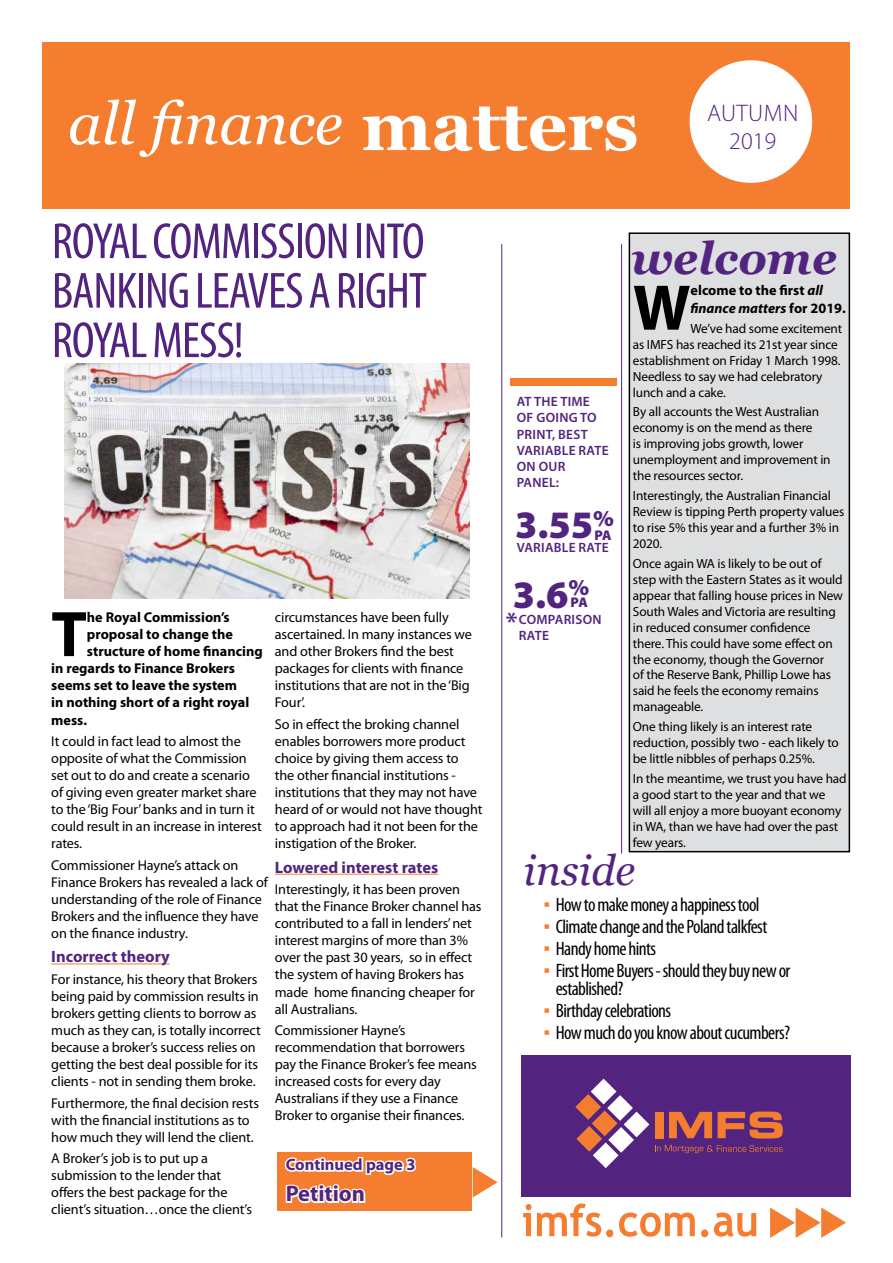
<style>
.page{position:relative;width:893px;height:1263px;background:#fff}
.page>*{position:absolute;margin:0;border:0;box-sizing:border-box;transform-origin:0 0}
.t1{font:700 64.95px "Myriad Pro";color:#000}
.t2{font:italic 59.1px "Georgia";color:#fff}
.t3{font:condensed 51.15px/49.5px "Myriad Pro";letter-spacing:-.02em;color:#52247f;text-align:justify}
.t4{font:italic 700 45px "Georgia";color:#52247f}
.t5{font:italic 42px "Georgia";color:#52247f}
.t6{font:900 39px "Myriad Pro";color:#52247f}
.t7{font:300 24px/28.8px "Myriad Pro";letter-spacing:.01em;color:#52247f;text-align:center}
.t8{font:700 22.5px "Myriad Pro";color:#52247f}
.t9{font:condensed 19.5px/18px "Myriad Pro";letter-spacing:-.03em;color:#000}
.t10{font:700 16.5px "Myriad Pro";color:#52247f}
.t11{font:14.25px/17.1px "Myriad Pro";letter-spacing:-.01em;color:#000}
.t12{font:700 14.25px/17.1px "Myriad Pro";color:#000}
.t13{font:900 13.95px "Myriad Pro";color:#52247f}
.t14{font:600 13.5px/16.2px "Myriad Pro";letter-spacing:.02em;color:#52247f}
.t15{font:13.35px/15.9px "Myriad Pro";letter-spacing:-.01em;color:#000}
.s1{font-weight:700;font-style:normal;font-size:69.15px}
.s2{font-style:italic}
.s3{font-family:"Arial";font-stretch:normal;color:#f47d30}
</style>
<div class="page">
<div style="left:43px;top:42px;width:807px;height:166px;background:#f47d30"></div>
<div style="left:521px;top:1056px;width:329px;height:141px;background:#52247f"></div>
<div style="left:655px;top:1112px;width:8px;height:26px;background:#f47d30"></div>
<svg style="left:669px;top:1112px;width:43px;height:26px"></svg>
<svg style="left:718px;top:1111px;width:65px;height:27px"></svg>
<svg style="left:575px;top:1079px;width:74px;height:89px"></svg>
<svg style="left:655px;top:1145px;width:128px;height:8px"></svg>
<div style="left:690px;top:60px;width:122px;height:123px;background:#fff;border-radius:50%"></div>
<hr style="left:501px;top:244px;width:1px;height:993px;background:#52247f">
<hr style="left:621px;top:244px;width:1px;height:609px;background:#52247f">
<svg style="left:523px;top:1204px;width:8px;height:32px"></svg>
<svg style="left:537px;top:1203px;width:76px;height:34px"></svg>
<svg style="left:619px;top:1212px;width:76px;height:24px"></svg>
<svg style="left:701px;top:1229px;width:7px;height:8px"></svg>
<svg style="left:714px;top:1212px;width:42px;height:24px"></svg>
<svg style="left:770px;top:1207px;width:76px;height:31px"></svg>
<div style="left:511px;top:378px;width:106px;height:7px;background:#f47d30"></div>
<div style="left:629px;top:232px;width:221px;height:620px;background:#dedfe0;border:2px solid #000"></div>
<hr style="left:51px;top:963px;width:119px;height:1px;background:#f47d30">
<hr style="left:275px;top:874px;width:163px;height:1px;background:#f47d30">
<img style="left:65px;top:364px;width:405px;height:235px">
<svg style="left:278px;top:1152px;width:220px;height:59px"></svg>
<h2 class="t2" style="left:68px;top:86px;width:572px">all finance <span class="s1">matters</span></h2>
<h3 class="t7" style="left:707px;top:99px;width:93px">AUTUMN<br>2019</h3>
<h3 class="t3" style="left:52px;top:216px;width:377px">ROYAL COMMISSION INTO BANKING LEAVES A RIGHT ROYAL MESS!</h3>
<p class="t11" style="left:275px;top:608px;width:198px">circumstances have been fully ascertained. In many instances we and other Brokers find the best packages for clients with finance institutions that are not in the ‘Big<br>Four’.</p>
<p class="t11" style="left:275px;top:715px;width:209px">So in effect the broking channel enables borrowers more product choice by giving them access to<br>the other financial institutions - institutions that they may not have heard of or would not have thought to approach had it not been for the instigation of the Broker.</p>
<p class="t10" style="left:275px;top:856px;width:165px">Lowered interest rates</p>
<p class="t11" style="left:275px;top:880px;width:208px">Interestingly, it has been proven that the Finance Broker channel has contributed to a fall in lenders’ net interest margins of more than 3% over the past 30 years, so in effect the system of having Brokers has made home financing cheaper for all Australians.</p>
<p class="t11" style="left:275px;top:1021px;width:204px">Commissioner Hayne’s recommendation that borrowers pay the Finance Broker’s fee means increased costs for every day<br>Australians if they use a Finance<br>Broker to organise their finances.</p>
<h1 class="t1" style="left:51px;top:592px;width:37px">T</h1>
<p class="t12" style="left:87px;top:608px;width:144px">he Royal Commission’s</p>
<p class="t12" style="left:87px;top:625px;width:148px">proposal to change the</p>
<p class="t12" style="left:87px;top:642px;width:177px">structure of home financing</p>
<p class="t12" style="left:51px;top:659px;width:185px">in regards to Finance Brokers</p>
<p class="t12" style="left:51px;top:676px;width:187px">seems set to leave the system</p>
<p class="t12" style="left:51px;top:694px;width:199px">in nothing short of a right royal</p>
<p class="t12" style="left:51px;top:711px;width:37px">mess.</p>
<p class="t11" style="left:51px;top:732px;width:212px">It could in fact lead to almost the opposite of what the Commission set out to do and create a scenario of giving even greater market share to the ‘Big Four’ banks and in turn it could result in an increase in interest rates.</p>
<p class="t11" style="left:51px;top:856px;width:218px">Commissioner Hayne’s attack on Finance Brokers has revealed a lack of understanding of the role of Finance Brokers and the influence they have on the finance industry.</p>
<p class="t10" style="left:51px;top:946px;width:120px">Incorrect theory</p>
<p class="t11" style="left:51px;top:970px;width:211px">For instance, his theory that Brokers being paid by commission results in brokers getting clients to borrow as much as they can, is totally incorrect because a broker’s success relies on getting the best deal possible for its clients - not in sending them broke.</p>
<p class="t11" style="left:51px;top:1094px;width:209px">Furthermore, the final decision rests with the financial institutions as to how much they will lend the client.</p>
<p class="t11" style="left:51px;top:1149px;width:202px">A Broker’s job is to put up a submission to the lender that offers the best package for the client’s situation…once the client’s</p>
<p class="t10" style="left:286px;top:1154px;width:131px">Continued page 3</p>
<h3 class="t8" style="left:286px;top:1179px;width:81px">Petition</h3>
<p class="t14" style="left:517px;top:393px;width:93px">AT THE TIME<br>OF GOING TO<br>PRINT, BEST<br>VARIABLE RATE<br>ON OUR<br>PANEL:</p>
<h3 class="t6" style="left:515px;top:503px;width:100px">3.55<sup>%</sup></h3>
<p class="t14" style="left:517px;top:539px;width:93px">VARIABLE RATE</p>
<p class="t13" style="left:594px;top:527px;width:19px">PA</p>
<h3 class="t6" style="left:513px;top:573px;width:78px">3.6<sup>%</sup></h3>
<p class="t13" style="left:571px;top:595px;width:19px">PA</p>
<p class="t14" style="left:519px;top:611px;width:84px">COMPARISON<br>RATE</p>
<h3 class="t4" style="left:631px;top:230px;width:207px">welcome</h3>
<h1 class="t1" style="left:633px;top:265px;width:59px">W</h1>
<p class="t12" style="left:691px;top:282px;width:157px">elcome to the first <span class="s2">all finance matters</span> for 2019.</p>
<p class="t15" style="left:633px;top:320px;width:211px;text-indent:58px">We’ve had some excitement as IMFS has reached its 21st year since establishment on Friday 1 March 1998.<br>Needless to say we had celebratory lunch and a cake.</p>
<p class="t15" style="left:633px;top:404px;width:199px">By all accounts the West Australian economy is on the mend as there<br>is improving jobs growth, lower unemployment and improvement in the resources sector.</p>
<p class="t15" style="left:633px;top:487px;width:213px">Interestingly, the Australian Financial<br>Review is tipping Perth property values to rise 5% this year and a further 3% in<br>2020.</p>
<p class="t15" style="left:633px;top:555px;width:212px">Once again WA is likely to be out of step with the Eastern States as it would appear that falling house prices in New South Wales and Victoria are resulting in reduced consumer confidence there. This could have some effect on the economy, though the Governor<br>of the Reserve Bank, Phillip Lowe has said he feels the economy remains manageable.</p>
<p class="t15" style="left:633px;top:719px;width:207px">One thing likely is an interest rate reduction, possibly two - each likely to be little nibbles of perhaps 0.25%.</p>
<p class="t15" style="left:633px;top:770px;width:215px">In the meantime, we trust you have had a good start to the year and that we will all enjoy a more buoyant economy in WA, than we have had over the past few years.</p>
<h3 class="t5" style="left:523px;top:844px;width:113px">inside</h3>
<h3 class="t9" style="left:544px;top:895px;width:218px"><span class="s3">▪</span> How to make money a happiness tool</h3>
<h3 class="t9" style="left:544px;top:917px;width:225px"><span class="s3">▪</span> Climate change and the Poland talkfest</h3>
<h3 class="t9" style="left:544px;top:939px;width:114px"><span class="s3">▪</span> Handy home hints</h3>
<h3 class="t9" style="left:556px;top:961px;width:236px;text-indent:-12px"><span class="s3">▪</span> First Home Buyers - should they buy new or established?</h3>
<h3 class="t9" style="left:544px;top:1001px;width:129px"><span class="s3">▪</span> Birthday celebrations</h3>
<h3 class="t9" style="left:544px;top:1023px;width:248px"><span class="s3">▪</span> How much do you know about cucumbers?</h3>
</div>
